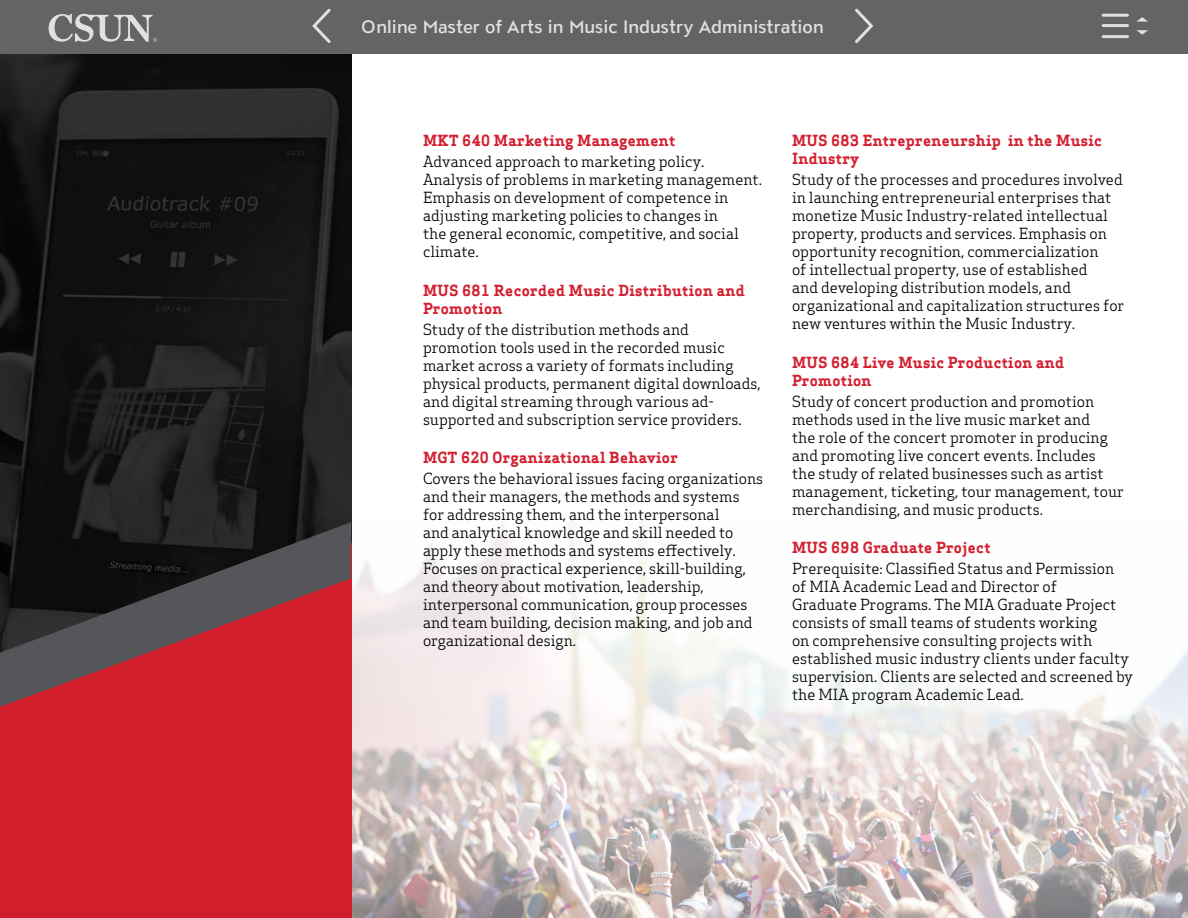
<style>
.page{position:relative;width:1188px;height:918px;background:#fff}
.page>*{position:absolute;margin:0;border:0;box-sizing:border-box;transform-origin:0 0}
.t1{font:500 18px "ATC Overlook";color:#fff}
.Body_copy{font:15px/18px "Apex Serif";color:#000}
.Title_-_sub_sub{font:700 15px/18px "Apex Serif";letter-spacing:.025em;color:#d32030}
</style>
<div class="page">
<img style="left:351px;top:521px;width:837px;height:397px">
<img style="left:0;top:54px;width:351px;height:864px">
<svg style="left:0;top:522px;width:351px;height:185px;background:#6a2b31"></svg>
<div style="left:0;top:0;width:1188px;height:54px;background:#636466"></div>
<svg style="left:1136px;top:17px;width:12px;height:5px"></svg>
<svg style="left:1136px;top:30px;width:12px;height:5px"></svg>
<hr style="left:1103px;top:14px;width:25px;height:3px;background:#fff">
<hr style="left:1103px;top:24px;width:25px;height:3px;background:#fff">
<hr style="left:1103px;top:35px;width:25px;height:3px;background:#fff">
<svg style="left:49px;top:14px;width:108px;height:28px"></svg>
<svg style="left:855px;top:8px;width:19px;height:35px"></svg>
<svg style="left:312px;top:8px;width:19px;height:35px"></svg>
<p class="t1" style="left:362px;top:16px;width:464px">Online Master of Arts in Music Industry Administration</p>
<h3 class="Title_-_sub_sub" style="left:423px;top:132px;width:254px">MKT 640 Marketing Management</h3>
<p class="Body_copy" style="left:423px;top:153px;width:341px">Advanced approach to marketing policy.<br>Analysis of problems in marketing management.<br>Emphasis on development of competence in adjusting marketing policies to changes in<br>the general economic, competitive, and social climate.</p>
<h3 class="Title_-_sub_sub" style="left:423px;top:281px;width:323px">MUS 681 Recorded Music Distribution and<br>Promotion</h3>
<p class="Body_copy" style="left:423px;top:320px;width:339px">Study of the distribution methods and promotion tools used in the recorded music market across a variety of formats including physical products, permanent digital downloads, and digital streaming through various ad&shy;supported and subscription service providers.</p>
<h3 class="Title_-_sub_sub" style="left:423px;top:449px;width:256px">MGT 620 Organizational Behavior</h3>
<p class="Body_copy" style="left:423px;top:470px;width:342px">Covers the behavioral issues facing organizations and their managers, the methods and systems for addressing them, and the interpersonal<br>and analytical knowledge and skill needed to apply these methods and systems effectively.<br>Focuses on practical experience, skill-building, and theory about motivation, leadership, interpersonal communication, group processes and team building, decision making, and job and organizational design.</p>
<h3 class="Title_-_sub_sub" style="left:792px;top:132px;width:311px">MUS 683 Entrepreneurship in the Music<br>Industry</h3>
<p class="Body_copy" style="left:792px;top:171px;width:334px">Study of the processes and procedures involved in launching entrepreneurial enterprises that monetize Music Industry-related intellectual property, products and services. Emphasis on opportunity recognition, commercialization<br>of intellectual property, use of established<br>and developing distribution models, and organizational and capitalization structures for new ventures within the Music Industry.</p>
<h3 class="Title_-_sub_sub" style="left:792px;top:353px;width:274px">MUS 684 Live Music Production and<br>Promotion</h3>
<p class="Body_copy" style="left:792px;top:392px;width:333px">Study of concert production and promotion methods used in the live music market and<br>the role of the concert promoter in producing and promoting live concert events. Includes<br>the study of related businesses such as artist management, ticketing, tour management, tour merchandising, and music products.</p>
<h3 class="Title_-_sub_sub" style="left:792px;top:539px;width:200px">MUS 698 Graduate Project</h3>
<p class="Body_copy" style="left:792px;top:560px;width:342px">Prerequisite: Classified Status and Permission<br>of MIA Academic Lead and Director of<br>Graduate Programs. The MIA Graduate Project consists of small teams of students working<br>on comprehensive consulting projects with established music industry clients under faculty supervision. Clients are selected and screened by the MIA program Academic Lead.</p>
</div>
